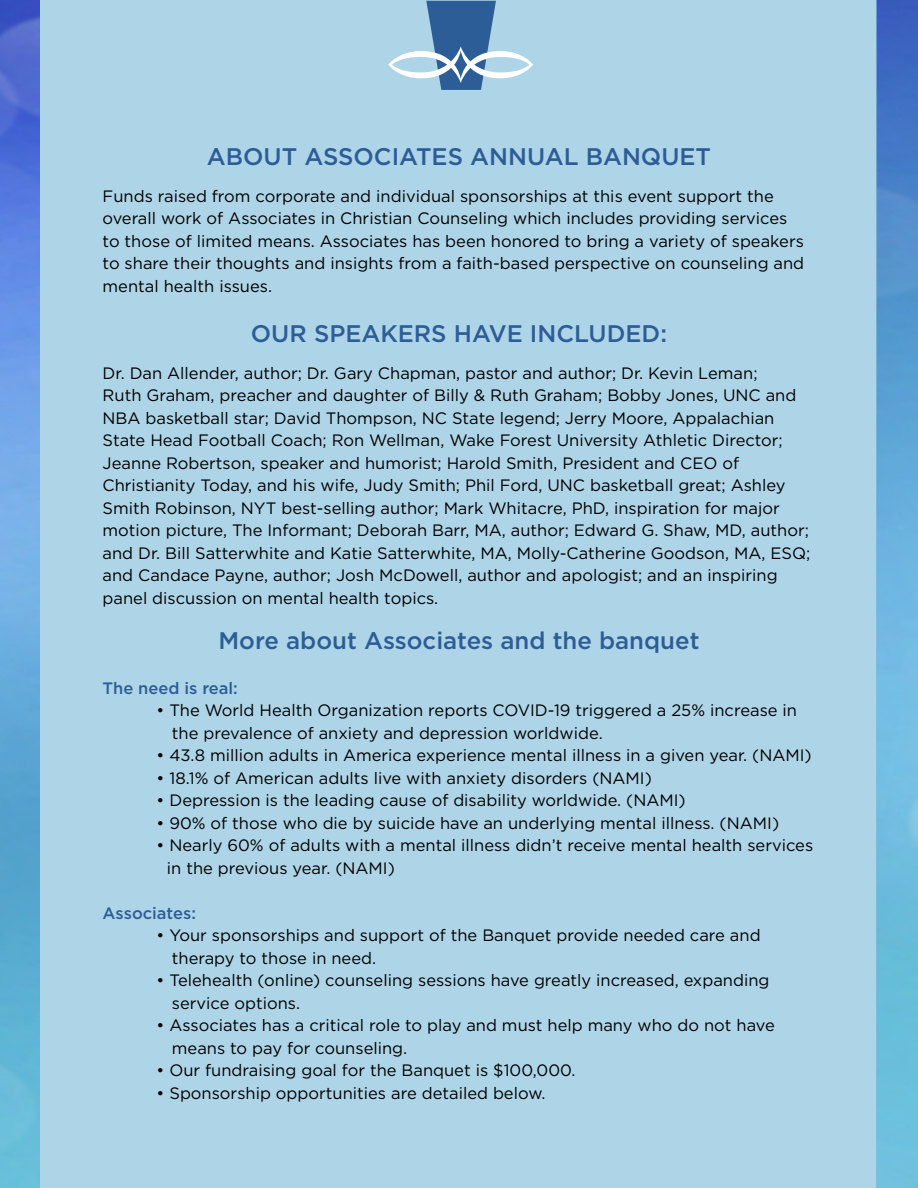
<style>
.page{position:relative;width:918px;height:1188px;background:#fff}
.page>*{position:absolute;margin:0;border:0;box-sizing:border-box;transform-origin:0 0}
.t1{font:500 24px "Gotham";color:#2d5d97}
.t2{font:16.5px/22.5px "Gotham";color:#000}
.t3{font:500 16.5px "Gotham";color:#2d5d97}
</style>
<div class="page">
<img style="left:0;top:0;width:918px;height:1188px">
<div style="left:40px;top:0;width:837px;height:1188px;background:#aed4e7"></div>
<svg style="left:388px;top:1px;width:145px;height:89px"></svg>
<h1 class="t1" style="left:207px;top:141px;width:506px">ABOUT ASSOCIATES ANNUAL BANQUET</h1>
<p class="t2" style="left:103px;top:184px;width:703px">Funds raised from corporate and individual sponsorships at this event support the overall work of Associates in Christian Counseling which includes providing services to those of limited means. Associates has been honored to bring a variety of speakers to share their thoughts and insights from a faith-based perspective on counseling and mental health issues.</p>
<h1 class="t1" style="left:251px;top:318px;width:418px">OUR SPEAKERS HAVE INCLUDED:</h1>
<p class="t2" style="left:103px;top:361px;width:709px">Dr. Dan Allender, author; Dr. Gary Chapman, pastor and author; Dr. Kevin Leman;<br>Ruth Graham, preacher and daughter of Billy &amp; Ruth Graham; Bobby Jones, UNC and NBA basketball star; David Thompson, NC State legend; Jerry Moore, Appalachian State Head Football Coach; Ron Wellman, Wake Forest University Athletic Director; Jeanne Robertson, speaker and humorist; Harold Smith, President and CEO of Christianity Today, and his wife, Judy Smith; Phil Ford, UNC basketball great; Ashley Smith Robinson, NYT best-selling author; Mark Whitacre, PhD, inspiration for major motion picture, The Informant; Deborah Barr, MA, author; Edward G. Shaw, MD, author; and Dr. Bill Satterwhite and Katie Satterwhite, MA, Molly-Catherine Goodson, MA, ESQ; and Candace Payne, author; Josh McDowell, author and apologist; and an inspiring panel discussion on mental health topics.</p>
<h1 class="t1" style="left:218px;top:625px;width:483px">More about Associates and the banquet</h1>
<p class="t3" style="left:103px;top:677px;width:137px">The need is real:</p>
<p class="t2" style="left:172px;top:699px;width:627px;text-indent:-15px">• The World Health Organization reports COVID-19 triggered a 25% increase in the prevalence of anxiety and depression worldwide.</p>
<p class="t2" style="left:157px;top:744px;width:657px">• 43.8 million adults in America experience mental illness in a given year. (NAMI)</p>
<p class="t2" style="left:157px;top:766px;width:497px">• 18.1% of American adults live with anxiety disorders (NAMI)</p>
<p class="t2" style="left:157px;top:789px;width:531px">• Depression is the leading cause of disability worldwide. (NAMI)</p>
<p class="t2" style="left:157px;top:811px;width:624px">• 90% of those who die by suicide have an underlying mental illness. (NAMI)</p>
<p class="t2" style="left:167px;top:834px;width:648px;text-indent:-10px">• Nearly 60% of adults with a mental illness didn’t receive mental health services in the previous year. (NAMI)</p>
<p class="t3" style="left:103px;top:902px;width:95px">Associates:</p>
<p class="t2" style="left:172px;top:924px;width:590px;text-indent:-15px">• Your sponsorships and support of the Banquet provide needed care and therapy to those in need.</p>
<p class="t2" style="left:172px;top:969px;width:599px;text-indent:-15px">• Telehealth (online) counseling sessions have greatly increased, expanding service options.</p>
<p class="t2" style="left:172px;top:1014px;width:604px;text-indent:-15px">• Associates has a critical role to play and must help many who do not have means to pay for counseling.</p>
<p class="t2" style="left:157px;top:1059px;width:421px">• Our fundraising goal for the Banquet is $100,000.</p>
<p class="t2" style="left:157px;top:1082px;width:390px">• Sponsorship opportunities are detailed below.</p>
</div>
